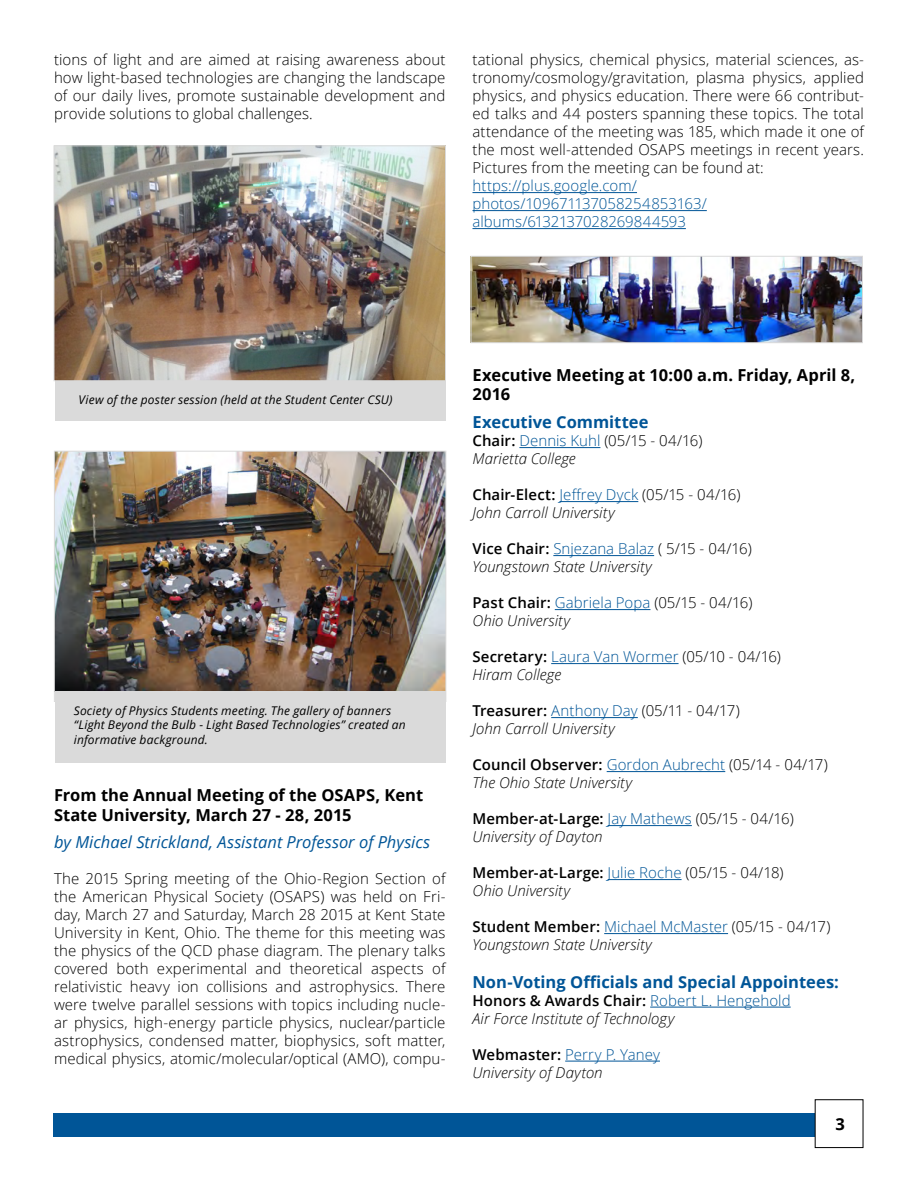
<style>
.page{position:relative;width:918px;height:1188px;background:#fff}
.page>*{position:absolute;margin:0;border:0;box-sizing:border-box;transform-origin:0 0}
.t1{font:700 16.5px/19.8px "Open Sans";color:#000}
.t2{font:700 16.5px "Open Sans";color:#005597}
.t3{font:italic 16.5px "Open Sans";color:#005597}
.t4{font:300 15px/18px "Open Sans";letter-spacing:.005em;color:#000;text-align:justify}
.t5{font:italic 300 15px/18px "Open Sans";color:#000}
.t6{font:300 15px/18px "Open Sans";color:#005597}
.t7{font:600 15px/18px "Open Sans";letter-spacing:.01em;color:#000}
.t8{font:italic 12px/14.4px "Open Sans";letter-spacing:.015em;color:#000}
.s1{font-weight:600;font-style:normal}
.s2{font-style:normal;color:#005597}
.s3{font-style:normal}
.s4{font-weight:600;color:#000}
.s5{color:#000}
.s6{font-style:italic;color:#000}
.s7{font-weight:300;color:#005597}
.s8{font-weight:300}
.s9{font-weight:300;font-style:italic}
</style>
<div class="page">
<hr style="left:472px;top:192px;width:165px;height:1px;background:#005597">
<hr style="left:472px;top:210px;width:235px;height:1px;background:#005597">
<hr style="left:472px;top:228px;width:214px;height:1px;background:#005597">
<img style="left:473px;top:258px;width:388px;height:83px">
<div style="left:471px;top:256px;width:392px;height:87px;border:1px solid #dadada"></div>
<img style="left:56px;top:147px;width:388px;height:232px">
<div style="left:54px;top:145px;width:392px;height:236px;border:1px solid #dadada"></div>
<div style="left:55px;top:381px;width:391px;height:39px;background:#dadada"></div>
<img style="left:56px;top:453px;width:388px;height:238px">
<div style="left:55px;top:691px;width:391px;height:71px;background:#dadada"></div>
<hr style="left:519px;top:447px;width:81px;height:1px;background:#005597">
<hr style="left:559px;top:501px;width:79px;height:1px;background:#005597">
<hr style="left:553px;top:555px;width:101px;height:1px;background:#005597">
<hr style="left:555px;top:609px;width:95px;height:1px;background:#005597">
<hr style="left:551px;top:663px;width:128px;height:1px;background:#005597">
<hr style="left:551px;top:717px;width:87px;height:1px;background:#005597">
<hr style="left:607px;top:771px;width:118px;height:1px;background:#005597">
<hr style="left:608px;top:825px;width:84px;height:1px;background:#005597">
<hr style="left:608px;top:879px;width:74px;height:1px;background:#005597">
<hr style="left:604px;top:933px;width:124px;height:1px;background:#005597">
<hr style="left:650px;top:1007px;width:141px;height:1px;background:#005597">
<hr style="left:565px;top:1061px;width:95px;height:1px;background:#005597">
<div style="left:53px;top:1114px;width:783px;height:23px;background:#005597"></div>
<div style="left:815px;top:1100px;width:48px;height:48px;background:#fff"></div>
<div style="left:815px;top:1099px;width:48px;height:49px;border:1px solid #000"></div>
<p class="t4" style="left:54px;top:51px;width:393px">tions of light and are aimed at raising awareness about how light-based technologies are changing the landscape of our daily lives, promote sustainable development and provide solutions to global challenges.</p>
<p class="t4" style="left:472px;top:51px;width:393px">tational physics, chemical physics, material sciences, as&shy;tronomy/cosmology/gravitation, plasma physics, applied physics, and physics education. There were 66 contribut&shy;ed talks and 44 posters spanning these topics. The total attendance of the meeting was 185, which made it one of the most well-attended OSAPS meetings in recent years.<br>Pictures from the meeting can be found at:</p>
<p class="t6" style="left:472px;top:177px;width:236px">https://plus.google.com/ photos/109671137058254853163/ albums/6132137028269844593</p>
<p class="t8" style="left:79px;top:392px;width:315px">View of the poster session (held at the Student Center CSU)</p>
<p class="t8" style="left:74px;top:703px;width:334px">Society of Physics Students meeting. The gallery of banners “Light Beyond the Bulb - Light Based Technologies” created an informative background.</p>
<p class="t1" style="left:54px;top:785px;width:371px">From the Annual Meeting of the OSAPS, Kent<br>State University, March 27 - 28, 2015</p>
<p class="t3" style="left:54px;top:830px;width:378px">by Michael Strickland, Assistant Professor of Physics</p>
<p class="t4" style="left:54px;top:869px;width:393px">The 2015 Spring meeting of the Ohio-Region Section of the American Physical Society (OSAPS) was held on Fri&shy;day, March 27 and Saturday, March 28 2015 at Kent State University in Kent, Ohio. The theme for this meeting was the physics of the QCD phase diagram. The plenary talks covered both experimental and theoretical aspects of relativistic heavy ion collisions and astrophysics. There were twelve parallel sessions with topics including nucle&shy;ar physics, high-energy particle physics, nuclear/particle astrophysics, condensed matter, biophysics, soft matter, medical physics, atomic/molecular/optical (AMO), compu-</p>
<p class="t1" style="left:472px;top:364px;width:384px">Executive Meeting at 10:00 a.m. Friday, April 8,<br>2016</p>
<p class="t2" style="left:472px;top:411px;width:178px">Executive Committee</p>
<p class="t5" style="left:472px;top:431px;width:232px"><span class="s1">Chair:</span> <span class="s2">Dennis Kuhl</span> <span class="s3">(05/15 - 04/16)<br></span>Marietta College</p>
<p class="t5" style="left:472px;top:485px;width:269px"><span class="s1">Chair-Elect:</span> <span class="s2">Jeffrey Dyck</span> <span class="s3">(05/15 - 04/16)<br></span>John Carroll University</p>
<p class="t5" style="left:472px;top:539px;width:281px"><span class="s1">Vice Chair:</span> <span class="s2">Snjezana Balaz</span> <span class="s3">( 5/15 - 04/16)<br></span>Youngstown State University</p>
<p class="t5" style="left:472px;top:593px;width:282px"><span class="s1">Past Chair:</span> <span class="s2">Gabriela Popa</span> <span class="s3">(05/15 - 04/16)<br></span>Ohio University</p>
<p class="t6" style="left:472px;top:648px;width:310px"><span class="s4">Secretary:</span> Laura Van Wormer <span class="s5">(05/10 - 04/16)<br></span><span class="s6">Hiram College</span></p>
<p class="t5" style="left:472px;top:701px;width:269px"><span class="s1">Treasurer:</span> <span class="s2">Anthony Day</span> <span class="s3">(05/11 - 04/17)<br></span>John Carroll University</p>
<p class="t5" style="left:472px;top:755px;width:357px"><span class="s1">Council Observer:</span> <span class="s2">Gordon Aubrecht</span> <span class="s3">(05/14 - 04/17)<br></span>The Ohio State University</p>
<p class="t5" style="left:472px;top:809px;width:323px"><span class="s1">Member-at-Large:</span> <span class="s2">Jay Mathews</span> <span class="s3">(05/15 - 04/16)<br></span>University of Dayton</p>
<p class="t7" style="left:472px;top:864px;width:312px">Member-at-Large: <span class="s7">Julie Roche</span> <span class="s8">(05/15 - 04/18)<br></span><span class="s9">Ohio University</span></p>
<p class="t5" style="left:472px;top:917px;width:359px"><span class="s1">Student Member:</span> <span class="s2">Michael McMaster</span> <span class="s3">(05/15 - 04/17)<br></span>Youngstown State University</p>
<p class="t2" style="left:472px;top:970px;width:368px">Non-Voting Officials and Special Appointees:</p>
<p class="t5" style="left:472px;top:991px;width:320px"><span class="s1">Honors &amp; Awards Chair:</span> <span class="s2">Robert L. Hengehold<br></span>Air Force Institute of Technology</p>
<p class="t5" style="left:472px;top:1045px;width:189px"><span class="s1">Webmaster:</span> <span class="s2">Perry P. Yaney<br></span>University of Dayton</p>
<p class="t1" style="left:836px;top:1113px;width:11px">3</p>
</div>
